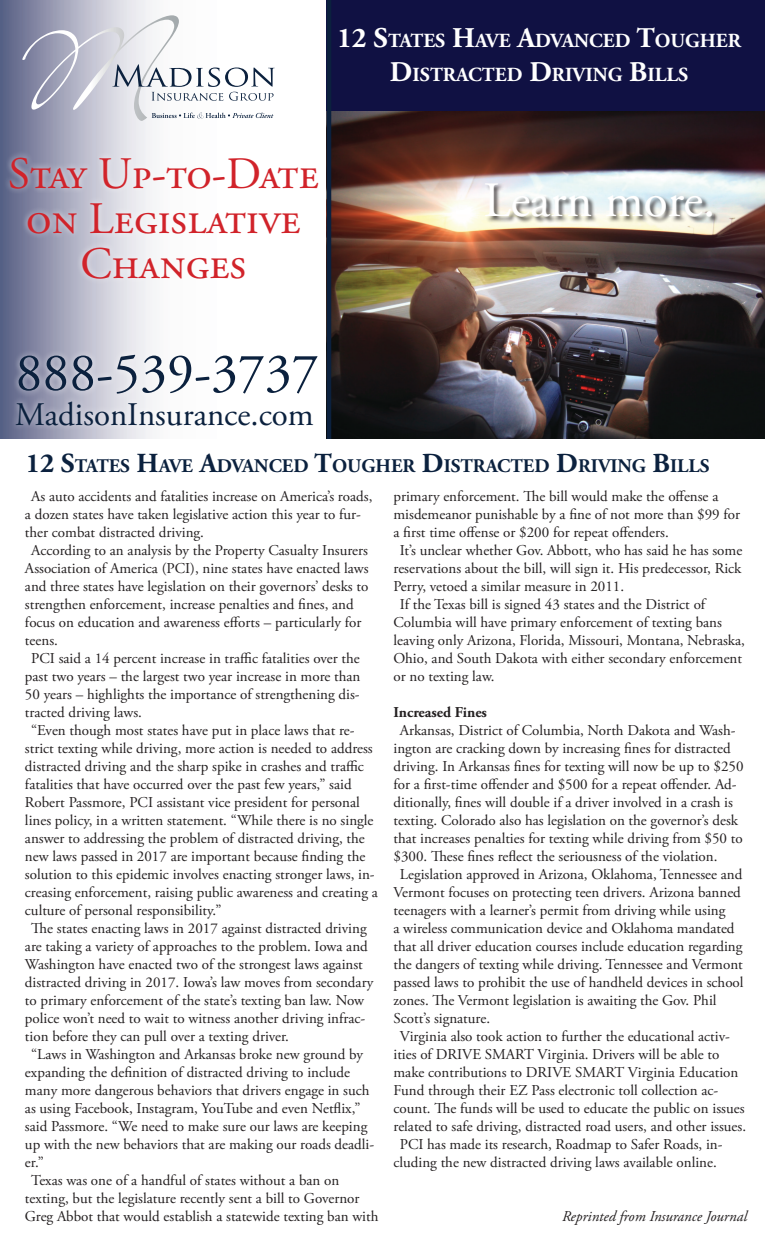
<style>
.page{position:relative;width:765px;height:1260px;background:#fff}
.page>*{position:absolute;margin:0;border:0;box-sizing:border-box;transform-origin:0 0}
.t1{font:53.75px "Adobe Garamond Pro";color:#0b213e}
.t2{font:49.38px "Adobe Garamond Pro";color:#fff}
.t3{font:45px/45px "Adobe Garamond Pro";color:#d1232a;text-align:center}
.t4{font:32.88px "Adobe Garamond Pro";color:#0b213e}
.t5{font:700 20px/34.2px "Adobe Garamond Pro";color:#fff;text-align:center}
.t6{font:700 19.25px "Adobe Garamond Pro";color:#0b213e}
.t7{font:15px "Adobe Garamond Pro";color:#231f20}
.t8{font:italic 15px "Adobe Garamond Pro";color:#231f20}
.t9{font:700 15px "Adobe Garamond Pro";color:#231f20}
.s1{font-size:28.5px}
.s2{font-size:27.5px}
</style>
<div class="page">
<div style="left:327px;top:0;width:438px;height:120px;background:#101143"></div>
<img style="left:331px;top:111px;width:434px;height:328px">
<svg style="left:0;top:0;width:331px;height:439px"></svg>
<div style="left:10px;top:395px;width:309px;height:37px;background:#fff;opacity:.75"></div>
<svg style="left:22px;top:15px;width:253px;height:106px"></svg>
<div style="left:12px;top:348px;width:312px;height:53px;background:#fff;opacity:.75"></div>
<div style="left:485px;top:183px;width:234px;height:41px;background:#231f20;opacity:.75"></div>
<div style="left:3px;top:151px;width:322px;height:134px;background:#fff;opacity:.75"></div>
<h3 class="t5" style="left:337px;top:24px;width:405px"><span class="s1">12 S</span>TATES <span class="s1">H</span>AVE <span class="s1">A</span>DVANCED <span class="s1">T</span>OUGHER<br><span class="s1">D</span>ISTRACTED <span class="s1">D</span>RIVING <span class="s1">B</span>ILLS</h3>
<h3 class="t3" style="left:8px;top:153px;width:312px">Stay Up-to-Date on Legislative<br>Changes</h3>
<h2 class="t2" style="left:483px;top:171px;width:234px">Learn more.</h2>
<h1 class="t1" style="left:15px;top:341px;width:305px">888-539-3737</h1>
<h3 class="t4" style="left:15px;top:395px;width:300px">MadisonInsurance.com</h3>
<p class="t6" style="left:26px;top:455px;width:684px"><span class="s2">12 S</span>TATES <span class="s2">H</span>AVE <span class="s2">A</span>DVANCED <span class="s2">T</span>OUGHER <span class="s2">D</span>ISTRACTED <span class="s2">D</span>RIVING <span class="s2">B</span>ILLS</p>
<p class="t7" style="left:31px;top:487px;width:343px">As auto accidents and fatalities increase on America’s roads,</p>
<p class="t7" style="left:25px;top:505px;width:338px">a dozen states have taken legislative action this year to fur-</p>
<p class="t7" style="left:25px;top:523px;width:181px">ther combat distracted driving.</p>
<p class="t7" style="left:31px;top:541px;width:338px">According to an analysis by the Property Casualty Insurers</p>
<p class="t7" style="left:25px;top:559px;width:345px">Association of America (PCI), nine states have enacted laws</p>
<p class="t7" style="left:25px;top:577px;width:345px">and three states have legislation on their governors’ desks to</p>
<p class="t7" style="left:25px;top:595px;width:330px">strengthen enforcement, increase penalties and fines, and</p>
<p class="t7" style="left:25px;top:613px;width:338px">focus on education and awareness efforts – particularly for</p>
<p class="t7" style="left:25px;top:631px;width:34px">teens.</p>
<p class="t7" style="left:31px;top:649px;width:330px">PCI said a 14 percent increase in traffic fatalities over the</p>
<p class="t7" style="left:25px;top:667px;width:337px">past two years – the largest two year increase in more than</p>
<p class="t7" style="left:25px;top:685px;width:336px">50 years – highlights the importance of strengthening dis-</p>
<p class="t7" style="left:25px;top:703px;width:118px">tracted driving laws.</p>
<p class="t7" style="left:31px;top:721px;width:325px">“Even though most states have put in place laws that re-</p>
<p class="t7" style="left:25px;top:739px;width:349px">strict texting while driving, more action is needed to address</p>
<p class="t7" style="left:25px;top:757px;width:340px">distracted driving and the sharp spike in crashes and traffic</p>
<p class="t7" style="left:25px;top:775px;width:328px">fatalities that have occurred over the past few years,” said</p>
<p class="t7" style="left:25px;top:793px;width:336px">Robert Passmore, PCI assistant vice president for personal</p>
<p class="t7" style="left:25px;top:811px;width:350px">lines policy, in a written statement. “While there is no single</p>
<p class="t7" style="left:25px;top:829px;width:341px">answer to addressing the problem of distracted driving, the</p>
<p class="t7" style="left:25px;top:847px;width:342px">new laws passed in 2017 are important because finding the</p>
<p class="t7" style="left:25px;top:865px;width:351px">solution to this epidemic involves enacting stronger laws, in-</p>
<p class="t7" style="left:25px;top:883px;width:354px">creasing enforcement, raising public awareness and creating a</p>
<p class="t7" style="left:25px;top:901px;width:198px">culture of personal responsibility.”</p>
<p class="t7" style="left:31px;top:919px;width:337px">The states enacting laws in 2017 against distracted driving</p>
<p class="t7" style="left:25px;top:937px;width:344px">are taking a variety of approaches to the problem. Iowa and</p>
<p class="t7" style="left:25px;top:955px;width:339px">Washington have enacted two of the strongest laws against</p>
<p class="t7" style="left:25px;top:973px;width:350px">distracted driving in 2017. Iowa’s law moves from secondary</p>
<p class="t7" style="left:25px;top:991px;width:341px">to primary enforcement of the state’s texting ban law. Now</p>
<p class="t7" style="left:25px;top:1009px;width:342px">police won’t need to wait to witness another driving infrac-</p>
<p class="t7" style="left:25px;top:1027px;width:266px">tion before they can pull over a texting driver.</p>
<p class="t7" style="left:31px;top:1045px;width:333px">“Laws in Washington and Arkansas broke new ground by</p>
<p class="t7" style="left:25px;top:1063px;width:327px">expanding the definition of distracted driving to include</p>
<p class="t7" style="left:25px;top:1081px;width:346px">many more dangerous behaviors that drivers engage in such</p>
<p class="t7" style="left:25px;top:1099px;width:337px">as using Facebook, Instagram, YouTube and even Netflix,”</p>
<p class="t7" style="left:25px;top:1117px;width:344px">said Passmore. “We need to make sure our laws are keeping</p>
<p class="t7" style="left:25px;top:1135px;width:351px">up with the new behaviors that are making our roads deadli-</p>
<p class="t7" style="left:25px;top:1153px;width:20px">er.”</p>
<p class="t7" style="left:31px;top:1171px;width:310px">Texas was one of a handful of states without a ban on</p>
<p class="t7" style="left:25px;top:1189px;width:336px">texting, but the legislature recently sent a bill to Governor</p>
<p class="t7" style="left:25px;top:1207px;width:355px">Greg Abbot that would establish a statewide texting ban with</p>
<p class="t7" style="left:394px;top:487px;width:326px">primary enforcement. The bill would make the offense a</p>
<p class="t7" style="left:394px;top:505px;width:348px">misdemeanor punishable by a fine of not more than $99 for</p>
<p class="t7" style="left:394px;top:523px;width:277px">a first time offense or $200 for repeat offenders.</p>
<p class="t7" style="left:400px;top:541px;width:344px">It’s unclear whether Gov. Abbott, who has said he has some</p>
<p class="t7" style="left:394px;top:559px;width:350px">reservations about the bill, will sign it. His predecessor, Rick</p>
<p class="t7" style="left:394px;top:577px;width:232px">Perry, vetoed a similar measure in 2011.</p>
<p class="t7" style="left:400px;top:595px;width:307px">If the Texas bill is signed 43 states and the District of</p>
<p class="t7" style="left:394px;top:613px;width:330px">Columbia will have primary enforcement of texting bans</p>
<p class="t7" style="left:394px;top:631px;width:353px">leaving only Arizona, Florida, Missouri, Montana, Nebraska,</p>
<p class="t7" style="left:394px;top:649px;width:350px">Ohio, and South Dakota with either secondary enforcement</p>
<p class="t7" style="left:394px;top:667px;width:103px">or no texting law.</p>
<p class="t9" style="left:394px;top:703px;width:95px">Increased Fines</p>
<p class="t7" style="left:400px;top:721px;width:337px">Arkansas, District of Columbia, North Dakota and Wash-</p>
<p class="t7" style="left:394px;top:739px;width:339px">ington are cracking down by increasing fines for distracted</p>
<p class="t7" style="left:394px;top:757px;width:352px">driving. In Arkansas fines for texting will now be up to $250</p>
<p class="t7" style="left:394px;top:775px;width:345px">for a first-time offender and $500 for a repeat offender. Ad-</p>
<p class="t7" style="left:394px;top:793px;width:341px">ditionally, fines will double if a driver involved in a crash is</p>
<p class="t7" style="left:394px;top:811px;width:346px">texting. Colorado also has legislation on the governor’s desk</p>
<p class="t7" style="left:394px;top:829px;width:351px">that increases penalties for texting while driving from $50 to</p>
<p class="t7" style="left:394px;top:847px;width:325px">$300. These fines reflect the seriousness of the violation.</p>
<p class="t7" style="left:400px;top:865px;width:344px">Legislation approved in Arizona, Oklahoma, Tennessee and</p>
<p class="t7" style="left:394px;top:883px;width:349px">Vermont focuses on protecting teen drivers. Arizona banned</p>
<p class="t7" style="left:394px;top:901px;width:333px">teenagers with a learner’s permit from driving while using</p>
<p class="t7" style="left:394px;top:919px;width:343px">a wireless communication device and Oklahoma mandated</p>
<p class="t7" style="left:394px;top:937px;width:350px">that all driver education courses include education regarding</p>
<p class="t7" style="left:394px;top:955px;width:351px">the dangers of texting while driving. Tennessee and Vermont</p>
<p class="t7" style="left:394px;top:973px;width:352px">passed laws to prohibit the use of handheld devices in school</p>
<p class="t7" style="left:394px;top:991px;width:325px">zones. The Vermont legislation is awaiting the Gov. Phil</p>
<p class="t7" style="left:394px;top:1009px;width:98px">Scott’s signature.</p>
<p class="t7" style="left:400px;top:1027px;width:332px">Virginia also took action to further the educational activ-</p>
<p class="t7" style="left:394px;top:1045px;width:327px">ities of DRIVE SMART Virginia. Drivers will be able to</p>
<p class="t7" style="left:394px;top:1063px;width:346px">make contributions to DRIVE SMART Virginia Education</p>
<p class="t7" style="left:394px;top:1081px;width:326px">Fund through their EZ Pass electronic toll collection ac-</p>
<p class="t7" style="left:394px;top:1099px;width:352px">count. The funds will be used to educate the public on issues</p>
<p class="t7" style="left:394px;top:1117px;width:354px">related to safe driving, distracted road users, and other issues.</p>
<p class="t7" style="left:400px;top:1135px;width:324px">PCI has made its research, Roadmap to Safer Roads, in-</p>
<p class="t7" style="left:394px;top:1153px;width:325px">cluding the new distracted driving laws available online.</p>
<p class="t8" style="left:562px;top:1207px;width:186px">Reprinted from Insurance Journal</p>
</div>
